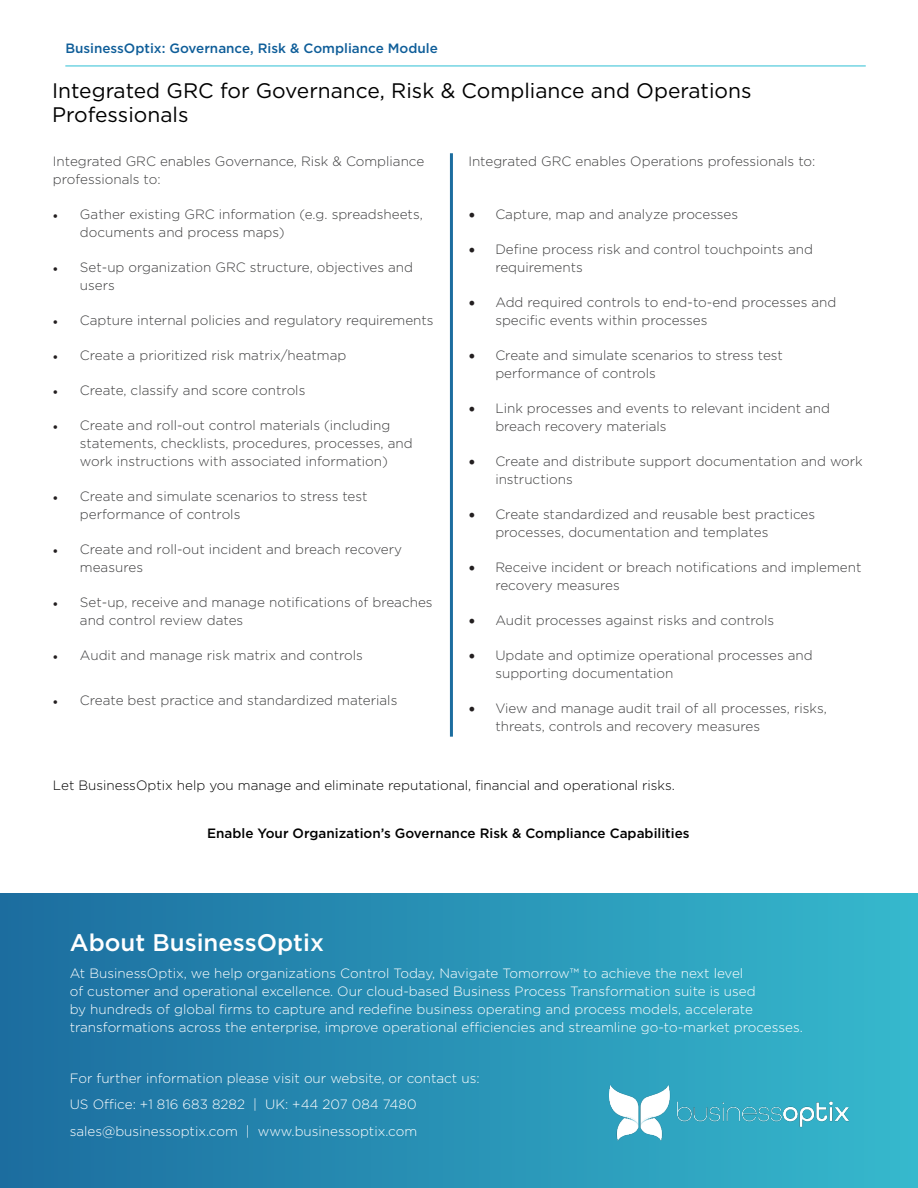
<style>
.page{position:relative;width:918px;height:1188px;background:#fff}
.page>*{position:absolute;margin:0;border:0;box-sizing:border-box;transform-origin:0 0}
.t1{font:500 24px "Gotham";color:#fff}
.t2{font:21px/24px "Gotham";color:#000}
.t3{font:300 13.5px/18px "Gotham";color:#3e3e3f}
.t4{font:300 13.5px/18px "Gotham";color:#fff}
.t5{font:300 13.5px "Gotham";color:#000}
.t6{font:500 13.5px "Gotham";color:#000}
.t7{font:500 13.5px "Gotham";color:#0f5e99}
.s1{font-family:"Minion Pro";font-weight:400;color:#231f20}
.s2{font-family:"Minion Pro";font-weight:400;font-size:18px;color:#231f20}
</style>
<div class="page">
<hr style="left:65px;top:66px;width:801px;height:1px;background:#2ebfd4">
<div style="left:0;top:894px;width:918px;height:294px;background:linear-gradient(to right,#1c6d9f,#36b9cd)"></div>
<img style="left:610px;top:1085px;width:238px;height:55px">
<hr style="left:450px;top:153px;width:3px;height:584px;background:#1c6d9f">
<p class="t7" style="left:65px;top:40px;width:374px">BusinessOptix: Governance, Risk &amp; Compliance Module</p>
<p class="t2" style="left:52px;top:78px;width:701px">Integrated GRC for Governance, Risk &amp; Compliance and Operations<br>Professionals</p>
<p class="t3" style="left:53px;top:152px;width:373px">Integrated GRC enables Governance, Risk &amp; Compliance professionals to:</p>
<p class="t3" style="left:80px;top:205px;width:344px;text-indent:-27px"><span class="s1">•</span> Gather existing GRC information (e.g. spreadsheets, documents and process maps)</p>
<p class="t3" style="left:80px;top:258px;width:335px;text-indent:-27px"><span class="s1">•</span> Set-up organization GRC structure, objectives and users</p>
<p class="t3" style="left:53px;top:311px;width:382px"><span class="s1">•</span> Capture internal policies and regulatory requirements</p>
<p class="t3" style="left:53px;top:346px;width:295px"><span class="s1">•</span> Create a prioritized risk matrix/heatmap</p>
<p class="t3" style="left:53px;top:381px;width:254px"><span class="s1">•</span> Create, classify and score controls</p>
<p class="t3" style="left:80px;top:416px;width:334px;text-indent:-27px"><span class="s1">•</span> Create and roll-out control materials (including statements, checklists, procedures, processes, and work instructions with associated information)</p>
<p class="t3" style="left:80px;top:487px;width:289px;text-indent:-27px"><span class="s1">•</span> Create and simulate scenarios to stress test performance of controls</p>
<p class="t3" style="left:80px;top:540px;width:324px;text-indent:-27px"><span class="s1">•</span> Create and roll-out incident and breach recovery measures</p>
<p class="t3" style="left:80px;top:593px;width:354px;text-indent:-27px"><span class="s1">•</span> Set-up, receive and manage notifications of breaches and control review dates</p>
<p class="t3" style="left:53px;top:646px;width:312px"><span class="s1">•</span> Audit and manage risk matrix and controls</p>
<p class="t3" style="left:53px;top:691px;width:346px"><span class="s1">•</span> Create best practice and standardized materials</p>
<p class="t3" style="left:468px;top:152px;width:349px">Integrated GRC enables Operations professionals to:</p>
<p class="t3" style="left:468px;top:205px;width:271px"><span class="s2">•</span> Capture, map and analyze processes</p>
<p class="t3" style="left:495px;top:240px;width:319px;text-indent:-27px"><span class="s2">•</span> Define process risk and control touchpoints and requirements</p>
<p class="t3" style="left:495px;top:293px;width:343px;text-indent:-27px"><span class="s2">•</span> Add required controls to end-to-end processes and specific events within processes</p>
<p class="t3" style="left:495px;top:346px;width:289px;text-indent:-27px"><span class="s2">•</span> Create and simulate scenarios to stress test performance of controls</p>
<p class="t3" style="left:495px;top:399px;width:336px;text-indent:-27px"><span class="s2">•</span> Link processes and events to relevant incident and breach recovery materials</p>
<p class="t3" style="left:495px;top:452px;width:369px;text-indent:-27px"><span class="s2">•</span> Create and distribute support documentation and work instructions</p>
<p class="t3" style="left:495px;top:505px;width:321px;text-indent:-27px"><span class="s2">•</span> Create standardized and reusable best practices processes, documentation and templates</p>
<p class="t3" style="left:495px;top:558px;width:368px;text-indent:-27px"><span class="s2">•</span> Receive incident or breach notifications and implement recovery measures</p>
<p class="t3" style="left:468px;top:611px;width:307px"><span class="s2">•</span> Audit processes against risks and controls</p>
<p class="t3" style="left:495px;top:646px;width:319px;text-indent:-27px"><span class="s2">•</span> Update and optimize operational processes and supporting documentation</p>
<p class="t3" style="left:495px;top:699px;width:333px;text-indent:-27px"><span class="s2">•</span> View and manage audit trail of all processes, risks, threats, controls and recovery measures</p>
<p class="t5" style="left:53px;top:776px;width:624px">Let BusinessOptix help you manage and eliminate reputational, financial and operational risks.</p>
<p class="t6" style="left:207px;top:824px;width:484px">Enable Your Organization’s Governance Risk &amp; Compliance Capabilities</p>
<p class="t1" style="left:70px;top:927px;width:256px">About BusinessOptix</p>
<p class="t4" style="left:70px;top:964px;width:735px">At BusinessOptix, we help organizations Control Today, Navigate Tomorrow™ to achieve the next level<br>of customer and operational excellence. Our cloud-based Business Process Transformation suite is used<br>by hundreds of global firms to capture and redefine business operating and process models, accelerate transformations across the enterprise, improve operational efficiencies and streamline go-to-market processes.</p>
<p class="t4" style="left:70px;top:1068px;width:411px">For further information please visit our website, or contact us:</p>
<p class="t4" style="left:70px;top:1095px;width:348px">US Office: +1 816 683 8282 | UK: +44 207 084 7480</p>
<p class="t4" style="left:70px;top:1121px;width:349px">sales@businessoptix.com | www.businessoptix.com</p>
</div>
